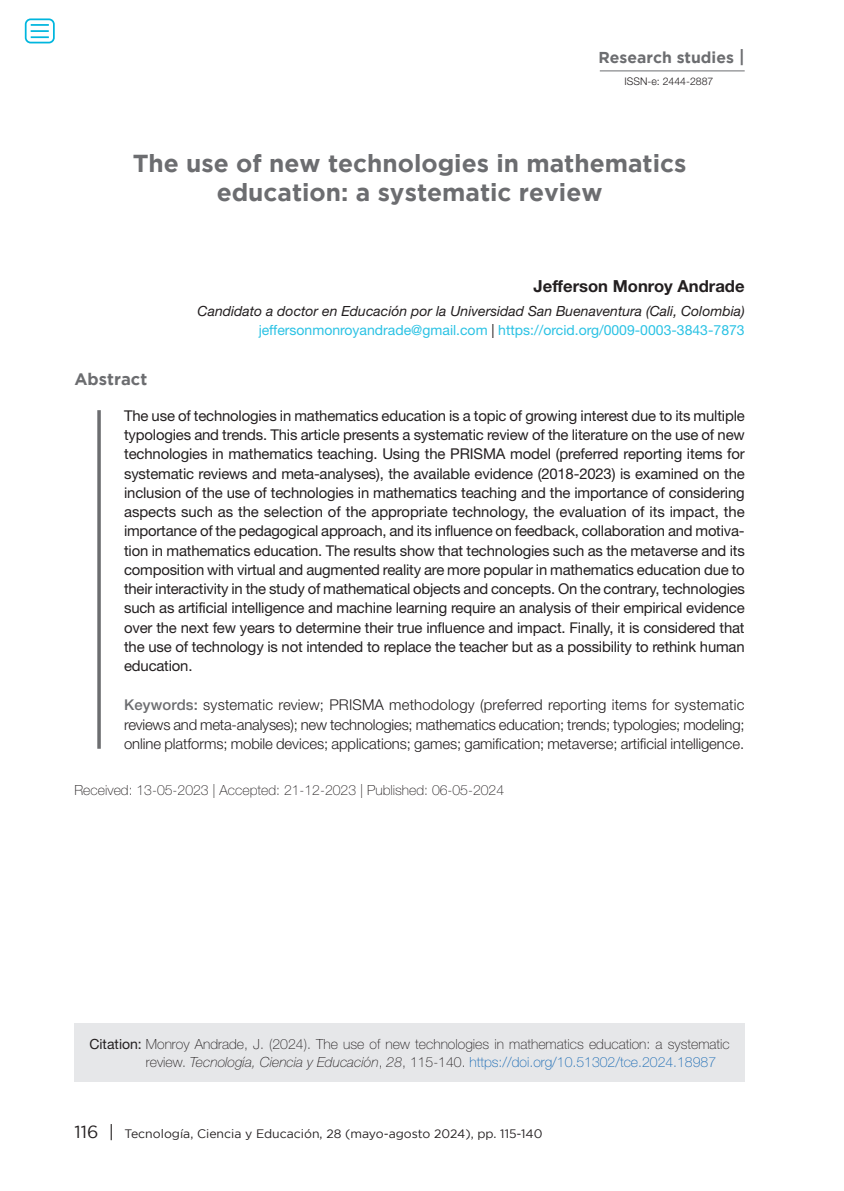
<style>
.page{position:relative;width:844px;height:1191px;background:#fff}
.page>*{position:absolute;margin:0;border:0;box-sizing:border-box;transform-origin:0 0}
.Título_NUEVO_FORMATO{font:700 24.5px/29.8px "Gotham";color:#6c6d70;text-align:center}
.Autor_Helv{font:700 16.62px "Helvetica Neue LT Std";color:#231f20}
.Extracto_helv{font:700 16.62px "Gotham";color:#6c6d70}
.Título_NUEVO_FORMATO-2{font:700 15.75px "Gotham";color:#6c6d70}
.Texto_EXTRACTO{font:14.88px/19.2px "Helvetica Neue LT Std";letter-spacing:-.01em;color:#231f20;text-align:justify}
.P__CLAVE{font:300 14.88px/19.2px "Helvetica Neue LT Std";letter-spacing:-.005em;color:#231f20;text-align:justify}
.Cómo_citar{font:100 14px/18.4px "Helvetica Neue LT Std";color:#231f20}
.Cargo_Helv{font:italic 14px "Helvetica Neue LT Std";color:#231f20}
.correo_electronico_a{font:14px "Helvetica Neue LT Std";color:#2bc2e4}
.FECHAS_DE_TRABAJO{font:100 14px "Helvetica Neue LT Std";color:#231f20}
.t1{font:12.25px "Gotham";color:#231f20}
.t2{font:300 10.5px "Helvetica Neue LT Std";color:#231f20}
.s1{font-size:17.5px}
.s2{color:#231f20}
.s3{font-weight:500;color:#6c6d70}
.s4{font-weight:400}
.s5{font-style:italic}
.s6{color:#1367b3}
</style>
<div class="page">
<svg style="left:97px;top:410px;width:4px;height:338px"></svg>
<div style="left:74px;top:1023px;width:670px;height:58px;background:#e6e7e9"></div>
<hr style="left:599px;top:70px;width:145px;height:1px;background:#6c6d70">
<div style="left:25px;top:18px;width:30px;height:25px;border:2px solid #00b6de;border-radius:5px"></div>
<svg style="left:31px;top:24px;width:18px;height:14px"></svg>
<p class="Título_NUEVO_FORMATO-2" style="left:598px;top:48px;width:148px">Research studies <span class="s1">|</span></p>
<p class="t2" style="left:624px;top:74px;width:90px">ISSN-e: 2444-2887</p>
<p class="Título_NUEVO_FORMATO" style="left:133px;top:147px;width:555px">The use of new technologies in mathematics education: a systematic review</p>
<p class="Autor_Helv" style="left:533px;top:276px;width:212px">Jefferson Monroy Andrade</p>
<p class="Cargo_Helv" style="left:197px;top:303px;width:548px">Candidato a doctor en Educación por la Universidad San Buenaventura (Cali, Colombia)</p>
<p class="correo_electronico_a" style="left:258px;top:322px;width:487px">jeffersonmonroyandrade@gmail.com <span class="s2">|</span> https://orcid.org/0009-0003-3843-7873</p>
<p class="Extracto_helv" style="left:74px;top:370px;width:74px">Abstract</p>
<p class="Texto_EXTRACTO" style="left:124px;top:406px;width:622px">The use of technologies in mathematics education is a topic of growing interest due to its multiple typologies and trends. This article presents a systematic review of the literature on the use of new technologies in mathematics teaching. Using the PRISMA model (preferred reporting items for systematic reviews and meta-analyses), the available evidence (2018-2023) is examined on the inclusion of the use of technologies in mathematics teaching and the importance of considering aspects such as the selection of the appropriate technology, the evaluation of its impact, the importance of the pedagogical approach, and its influence on feedback, collaboration and motiva&shy;tion in mathematics education. The results show that technologies such as the metaverse and its composition with virtual and augmented reality are more popular in mathematics education due to their interactivity in the study of mathematical objects and concepts. On the contrary, technologies such as artificial intelligence and machine learning require an analysis of their empirical evidence over the next few years to determine their true influence and impact. Finally, it is considered that the use of technology is not intended to replace the teacher but as a possibility to rethink human education.</p>
<p class="P__CLAVE" style="left:124px;top:695px;width:621px"><span class="s3">Keywords:</span> systematic review; PRISMA methodology (preferred reporting items for systematic reviews and meta-analyses); new technologies; mathematics education; trends; typologies; modeling; online platforms; mobile devices; applications; games; gamification; metaverse; artificial intelligence.</p>
<p class="FECHAS_DE_TRABAJO" style="left:74px;top:781px;width:431px">Received: 13-05-2023 | Accepted: 21-12-2023 | Published: 06-05-2024</p>
<p class="Cómo_citar" style="left:146px;top:1034px;width:585px;text-indent:-56px"><span class="s4">Citation:</span> Monroy Andrade, J. (2024). The use of new technologies in mathematics education: a systematic review. <span class="s5">Tecnología, Ciencia y Educación</span>, <span class="s5">28</span>, 115-140. <span class="s6">https://doi.org/10.51302/tce.2024.18987</span></p>
<p class="t1" style="left:74px;top:1127px;width:469px"><span class="s1">116 |</span> Tecnología, Ciencia y Educación, 28 (mayo-agosto 2024), pp. 115-140</p>
</div>
